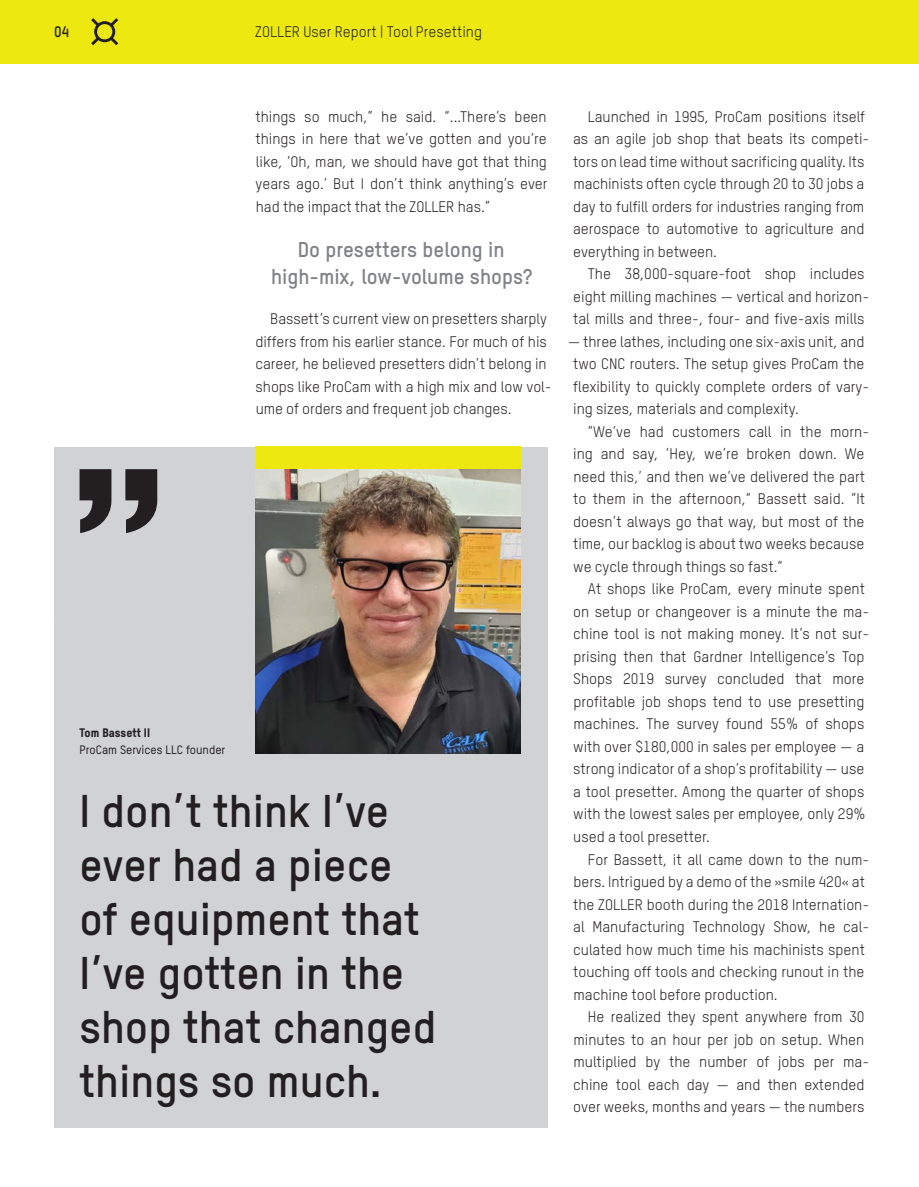
<style>
.page{position:relative;width:919px;height:1187px;background:#fff}
.page>*{position:absolute;margin:0;border:0;box-sizing:border-box;transform-origin:0 0}
.t1{font:700 45px/54px "TSTARPRO";color:#231f20}
._13_Zwischenüberschrift{font:700 21px/27px "TSTARPRO";color:#808285;text-align:center}
._12_Fließtext{font:15px/22.5px "TSTARPRO";color:#231f20}
.t2{font:700 15px "TSTARPRO";color:#231f20}
._14_BU{font:500 12px/16.5px "TSTARPRO";color:#231f20}
.s1{font-family:"T Star Pro Heavy";font-weight:400}
</style>
<div class="page">
<div style="left:0;top:0;width:918px;height:64px;background:#ece810"></div>
<svg style="left:91px;top:18px;width:27px;height:27px"></svg>
<div style="left:54px;top:446px;width:493px;height:681px;background:#d1d2d4"></div>
<img style="left:255px;top:469px;width:265px;height:284px">
<div style="left:255px;top:446px;width:265px;height:23px;background:#ece810"></div>
<svg style="left:80px;top:469px;width:77px;height:64px"></svg>
<p class="t2" style="left:54px;top:22px;width:17px">04</p>
<p class="_12_Fließtext" style="left:255px;top:20px;width:228px">ZOLLER User Report | Tool Presetting</p>
<p class="_12_Fließtext" style="left:255px;top:104px;width:294px;text-align:justify">things so much,” he said. “...There’s been things in here that we’ve gotten and you’re like, ‘Oh, man, we should have got that thing years ago.’ But I don’t think anything’s ever had the impact that the ZOLLER has.”</p>
<p class="_13_Zwischenüberschrift" style="left:271px;top:234px;width:262px">Do presetters belong in high-mix, low-volume shops?</p>
<p class="_12_Fließtext" style="left:255px;top:307px;width:297px;text-indent:15px">Bassett’s current view on presetters sharply differs from his earlier stance. For much of his career, he believed presetters didn’t belong in shops like ProCam with a high mix and low vol&shy;ume of orders and frequent job changes.</p>
<p class="_14_BU" style="left:80px;top:724px;width:147px"><span class="s1">Tom Bassett II<br></span>ProCam Services LLC founder</p>
<p class="t1" style="left:80px;top:781px;width:311px">I don’t think I’ve</p>
<p class="t1" style="left:80px;top:835px;width:314px">ever had a piece</p>
<p class="t1" style="left:80px;top:889px;width:342px">of equipment that</p>
<p class="t1" style="left:80px;top:943px;width:326px">I’ve gotten in the</p>
<p class="t1" style="left:80px;top:997px;width:358px">shop that changed things so much.</p>
<p class="_12_Fließtext" style="left:573px;top:104px;width:297px;text-indent:15px">Launched in 1995, ProCam positions itself as an agile job shop that beats its competi&shy;tors on lead time without sacrificing quality. Its machinists often cycle through 20 to 30 jobs a day to fulfill orders for industries ranging from aerospace to automotive to agriculture and everything in between.</p>
<p class="_12_Fließtext" style="left:573px;top:262px;width:297px;text-indent:15px">The 38,000-square-foot shop includes eight milling machines — vertical and horizon&shy;tal mills and three-, four- and five-axis mills</p>
<p class="_12_Fließtext" style="left:573px;top:329px;width:297px;text-indent:-5px">— three lathes, including one six-axis unit, and two CNC routers. The setup gives ProCam the flexibility to quickly complete orders of vary&shy;ing sizes, materials and complexity.</p>
<p class="_12_Fließtext" style="left:573px;top:419px;width:297px;text-indent:15px">“We’ve had customers call in the morn&shy;ing and say, ‘Hey, we’re broken down. We need this,’ and then we’ve delivered the part to them in the afternoon,“ Bassett said. “It doesn’t always go that way, but most of the time, our backlog is about two weeks because we cycle through things so fast.“</p>
<p class="_12_Fließtext" style="left:573px;top:577px;width:297px;text-indent:15px">At shops like ProCam, every minute spent on setup or changeover is a minute the ma&shy;chine tool is not making money. It’s not sur&shy;prising then that Gardner Intelligence’s Top Shops 2019 survey concluded that more profitable job shops tend to use presetting machines. The survey found 55% of shops with over $180,000 in sales per employee — a strong indicator of a shop’s profitability — use a tool presetter. Among the quarter of shops with the lowest sales per employee, only 29% used a tool presetter.</p>
<p class="_12_Fließtext" style="left:573px;top:847px;width:297px;text-indent:15px">For Bassett, it all came down to the num&shy;bers. Intrigued by a demo of the »smile 420« at the ZOLLER booth during the 2018 Internation&shy;al Manufacturing Technology Show, he cal&shy;culated how much time his machinists spent touching off tools and checking runout in the machine tool before production.</p>
<p class="_12_Fließtext" style="left:573px;top:1004px;width:297px;text-indent:15px">He realized they spent anywhere from 30 minutes to an hour per job on setup. When multiplied by the number of jobs per ma&shy;chine tool each day — and then extended over weeks, months and years — the numbers</p>
</div>
